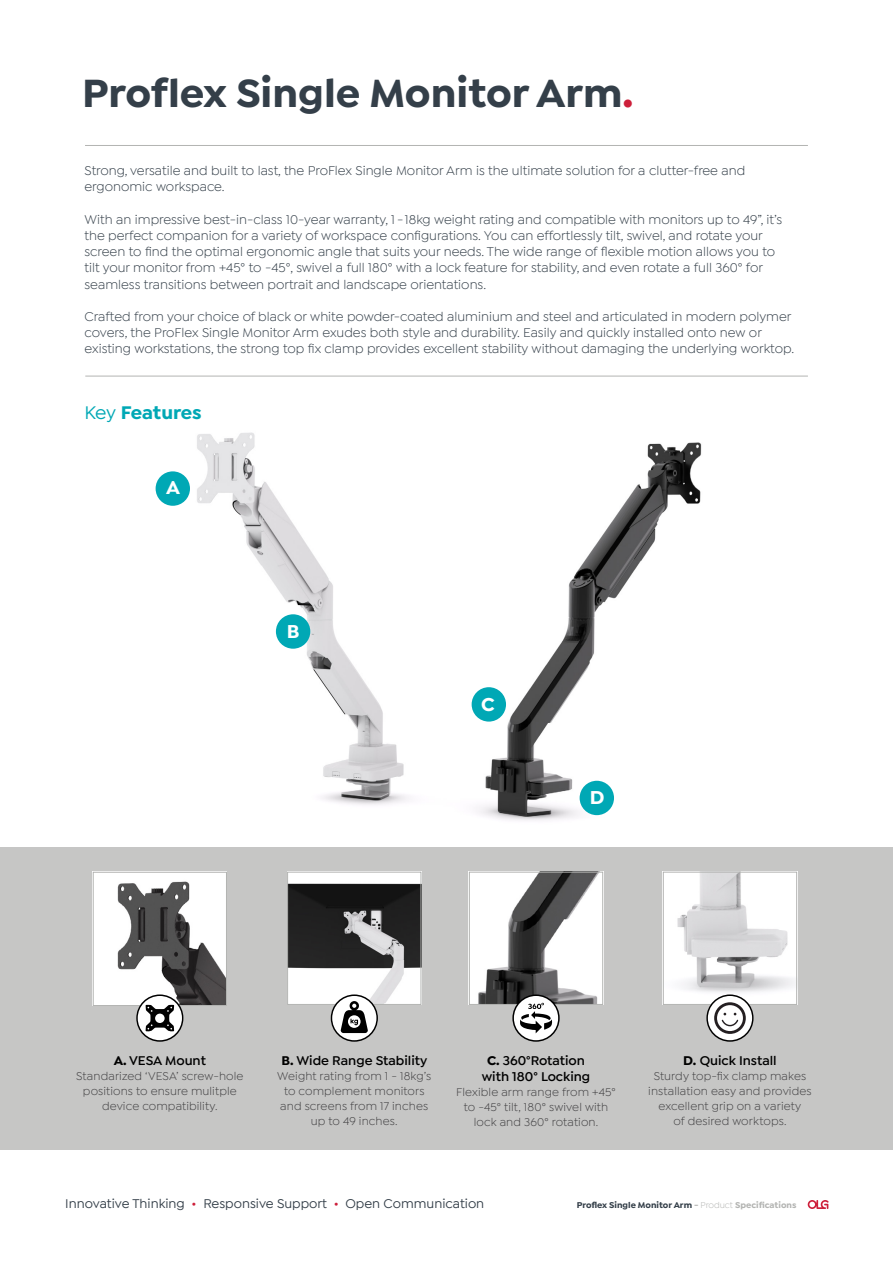
<style>
.page{position:relative;width:893px;height:1263px;background:#fff}
.page>*{position:absolute;margin:0;border:0;box-sizing:border-box;transform-origin:0 0}
.t1{font:700 42px "Isidora Sans";color:#343f49}
.t2{font:700 19.95px "Isidora Sans";color:#fff}
.t3{font:700 19.5px "Isidora Sans";letter-spacing:-.005em;color:#00a8b5}
.t4{font:13.5px/16.2px "Isidora Sans";color:#343f49}
.t5{font:600 13.5px/16.2px "Isidora Sans";color:#000;text-align:center}
.t6{font:500 13.5px "Isidora Sans";color:#343f49}
.t7{font:12px/15px "Isidora Sans";letter-spacing:.01em;color:#414042;text-align:center}
.t8{font:700 9px "Isidora Sans";color:#343f49}
.s1{color:#cd1f3a}
.s2{font-weight:500}
.s3{font-weight:700}
.s4{color:#b3b4b2}
.s5{font-weight:400;color:#b3b4b2}
</style>
<div class="page">
<img style="left:157px;top:375px;width:575px;height:446px">
<div style="left:0;top:847px;width:893px;height:303px;background:#c6c6c5"></div>
<svg style="left:808px;top:1200px;width:21px;height:9px"></svg>
<div style="left:156px;top:471px;width:34px;height:35px;background:#00a8b5;border-radius:50%"></div>
<div style="left:580px;top:781px;width:34px;height:34px;background:#00a8b5;border-radius:50%"></div>
<div style="left:276px;top:614px;width:34px;height:35px;background:#00a8b5;border-radius:50%"></div>
<div style="left:472px;top:687px;width:34px;height:35px;background:#00a8b5;border-radius:50%"></div>
<hr style="left:85px;top:376px;width:723px;height:1px;background:#b3b4b2">
<hr style="left:85px;top:145px;width:723px;height:1px;background:#b3b4b2">
<img style="left:95px;top:874px;width:130px;height:130px">
<div style="left:93px;top:872px;width:134px;height:134px;border:1px solid #b3b4b2"></div>
<svg style="left:136px;top:995px;width:47px;height:46px"></svg>
<div style="left:136px;top:994px;width:47px;height:48px;border:2px solid #000;border-radius:50%"></div>
<svg style="left:146px;top:1005px;width:28px;height:26px"></svg>
<img style="left:289px;top:874px;width:130px;height:129px">
<div style="left:287px;top:872px;width:134px;height:133px;border:1px solid #b3b4b2"></div>
<svg style="left:331px;top:995px;width:47px;height:46px"></svg>
<div style="left:331px;top:994px;width:47px;height:48px;border:2px solid #000;border-radius:50%"></div>
<svg style="left:341px;top:1001px;width:27px;height:32px"></svg>
<img style="left:665px;top:874px;width:130px;height:129px">
<div style="left:663px;top:872px;width:134px;height:133px;border:1px solid #b3b4b2"></div>
<svg style="left:706px;top:995px;width:48px;height:46px"></svg>
<div style="left:706px;top:994px;width:48px;height:48px;border:2px solid #000;border-radius:50%"></div>
<div style="left:714px;top:1002px;width:32px;height:32px;border:3px solid #241f21;border-radius:50%"></div>
<svg style="left:720px;top:1013px;width:19px;height:14px"></svg>
<img style="left:471px;top:874px;width:130px;height:129px">
<div style="left:469px;top:872px;width:134px;height:133px;border:1px solid #b3b4b2"></div>
<svg style="left:513px;top:995px;width:46px;height:46px"></svg>
<div style="left:512px;top:994px;width:48px;height:48px;border:2px solid #000;border-radius:50%"></div>
<svg style="left:520px;top:1003px;width:32px;height:30px"></svg>
<p class="t1" style="left:82px;top:67px;width:553px">Proflex Single Monitor Arm<span class="s1">.</span></p>
<p class="t4" style="left:85px;top:162px;width:662px">Strong, versatile and built to last, the ProFlex Single Monitor Arm is the ultimate solution for a clutter-free and ergonomic workspace.</p>
<p class="t4" style="left:85px;top:211px;width:699px">With an impressive best-in-class 10-year warranty, 1 - 18kg weight rating and compatible with monitors up to 49”, it’s the perfect companion for a variety of workspace configurations. You can effortlessly tilt, swivel, and rotate your screen to find the optimal ergonomic angle that suits your needs. The wide range of flexible motion allows you to tilt your monitor from +45° to -45°, swivel a full 180° with a lock feature for stability, and even rotate a full 360° for seamless transitions between portrait and landscape orientations.</p>
<p class="t4" style="left:85px;top:308px;width:711px">Crafted from your choice of black or white powder-coated aluminium and steel and articulated in modern polymer covers, the ProFlex Single Monitor Arm exudes both style and durability. Easily and quickly installed onto new or existing workstations, the strong top fix clamp provides excellent stability without damaging the underlying worktop.</p>
<p class="t3" style="left:85px;top:400px;width:119px"><span class="s2">Key</span> Features</p>
<p class="t2" style="left:166px;top:476px;width:15px">A</p>
<p class="t2" style="left:287px;top:619px;width:14px">B</p>
<p class="t2" style="left:481px;top:692px;width:15px">C</p>
<p class="t2" style="left:590px;top:785px;width:16px">D</p>
<p class="t5" style="left:114px;top:1053px;width:94px"><span class="s3">A.</span> VESA Mount</p>
<p class="t7" style="left:76px;top:1069px;width:169px">Standarized ‘VESA’ screw-hole positions to ensure mulitple device compatibility.</p>
<p class="t5" style="left:282px;top:1053px;width:147px"><span class="s3">B.</span> Wide Range Stability</p>
<p class="t7" style="left:277px;top:1069px;width:155px">Weight rating from 1 - 18kg’s to complement monitors and screens from 17 inches up to 49 inches.</p>
<p class="t5" style="left:482px;top:1053px;width:110px"><span class="s3">C.</span> 360°Rotation with 180° Locking</p>
<p class="t7" style="left:456px;top:1085px;width:161px">Flexible arm range from +45° to -45° tilt, 180° swivel with lock and 360° rotation.</p>
<p class="t5" style="left:683px;top:1053px;width:95px"><span class="s3">D.</span> Quick Install</p>
<p class="t7" style="left:648px;top:1069px;width:165px">Sturdy top-fix clamp makes installation easy and provides excellent grip on a variety<br>of desired worktops.</p>
<p class="t6" style="left:65px;top:1196px;width:421px">Innovative Thinking <span class="s1">•</span> Responsive Support <span class="s1">•</span> Open Communication</p>
<p class="t8" style="left:577px;top:1200px;width:221px">Proflex Single Monitor Arm <span class="s4">-</span> <span class="s5">Product</span> <span class="s4">Specifications</span></p>
</div>
